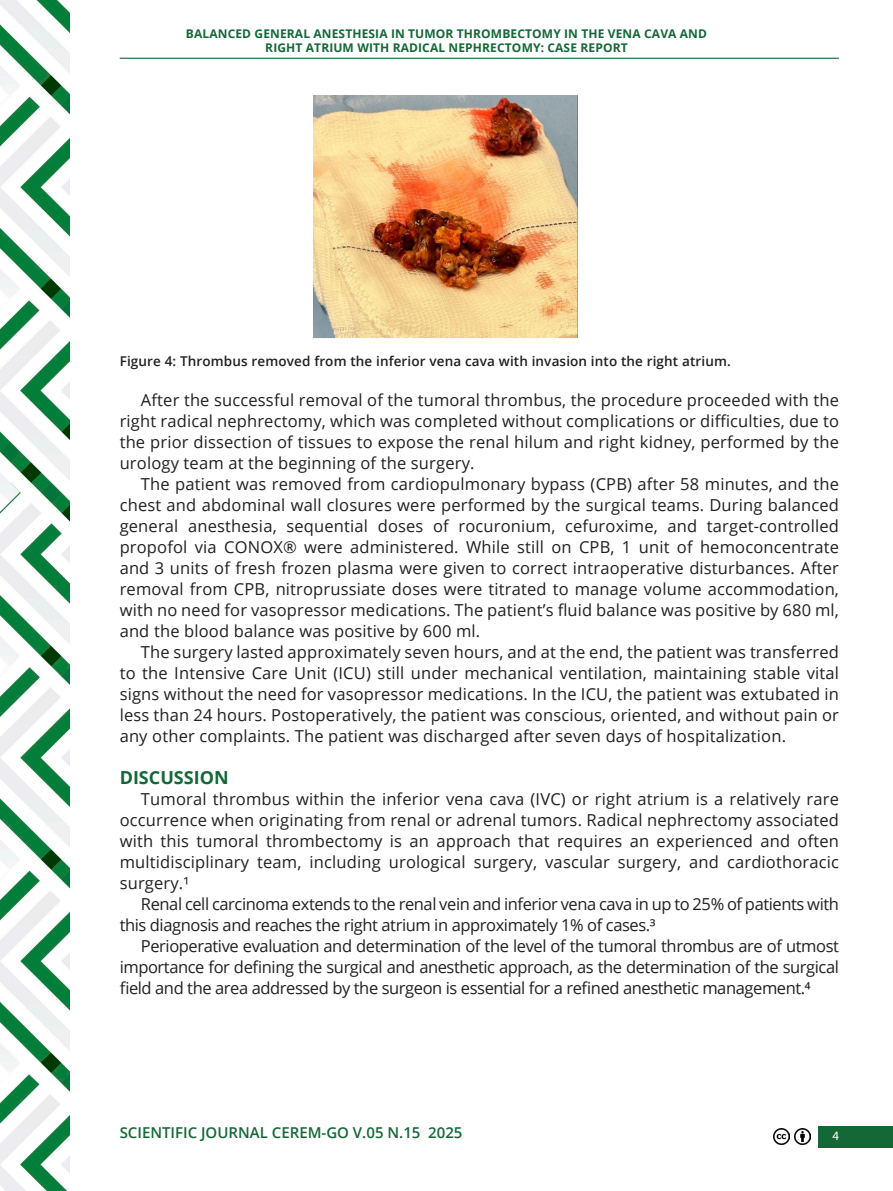
<style>
.page{position:relative;width:893px;height:1191px;background:#fff}
.page>*{position:absolute;margin:0;border:0;box-sizing:border-box;transform-origin:0 0}
.t1{font:700 18px "Open Sans";color:#146838}
.t2{font:18px "Myriad Arabic";color:#fff}
.t3{font:16.5px/21px "Open Sans";letter-spacing:.01em;color:#231f20;text-align:justify}
.t4{font:16.5px/21px "Open Sans";letter-spacing:-.025em;color:#231f20}
.t5{font:600 15px "Open Sans";color:#146838}
.t6{font:600 13.5px "Open Sans";letter-spacing:.01em;color:#231f20}
.t7{font:700 12px "Open Sans";letter-spacing:.01em;color:#146836}
</style>
<div class="page">
<div style="left:818px;top:1126px;width:75px;height:21px;background:#146836"></div>
<img style="left:0;top:0;width:69px;height:1191px">
<img style="left:773px;top:1128px;width:17px;height:16px">
<img style="left:794px;top:1128px;width:16px;height:16px">
<hr style="left:120px;top:58px;width:719px;height:1px;background:#146836">
<img style="left:313px;top:96px;width:265px;height:243px">
<p class="t7" style="left:186px;top:25px;width:523px">BALANCED GENERAL ANESTHESIA IN TUMOR THROMBECTOMY IN THE VENA CAVA AND</p>
<p class="t7" style="left:265px;top:39px;width:364px">RIGHT ATRIUM WITH RADICAL NEPHRECTOMY: CASE REPORT</p>
<p class="t6" style="left:120px;top:351px;width:613px">Figure 4: Thrombus removed from the inferior vena cava with invasion into the right atrium.</p>
<p class="t3" style="left:120px;top:389px;width:721px;text-indent:21px">After the successful removal of the tumoral thrombus, the procedure proceeded with the right radical nephrectomy, which was completed without complications or difficulties, due to the prior dissection of tissues to expose the renal hilum and right kidney, performed by the urology team at the beginning of the surgery.</p>
<p class="t3" style="left:120px;top:473px;width:721px;text-indent:21px">The patient was removed from cardiopulmonary bypass (CPB) after 58 minutes, and the chest and abdominal wall closures were performed by the surgical teams. During balanced general anesthesia, sequential doses of rocuronium, cefuroxime, and target-controlled propofol via CONOX® were administered. While still on CPB, 1 unit of hemoconcentrate and 3 units of fresh frozen plasma were given to correct intraoperative disturbances. After removal from CPB, nitroprussiate doses were titrated to manage volume accommodation, with no need for vasopressor medications. The patient’s fluid balance was positive by 680 ml, and the blood balance was positive by 600 ml.</p>
<p class="t3" style="left:120px;top:641px;width:721px;text-indent:21px">The surgery lasted approximately seven hours, and at the end, the patient was transferred to the Intensive Care Unit (ICU) still under mechanical ventilation, maintaining stable vital signs without the need for vasopressor medications. In the ICU, the patient was extubated in less than 24 hours. Postoperatively, the patient was conscious, oriented, and without pain or any other complaints. The patient was discharged after seven days of hospitalization.</p>
<p class="t1" style="left:120px;top:765px;width:111px">DISCUSSION</p>
<p class="t3" style="left:120px;top:788px;width:721px;text-indent:21px">Tumoral thrombus within the inferior vena cava (IVC) or right atrium is a relatively rare occurrence when originating from renal or adrenal tumors. Radical nephrectomy associated with this tumoral thrombectomy is an approach that requires an experienced and often multidisciplinary team, including urological surgery, vascular surgery, and cardiothoracic surgery.¹</p>
<p class="t4" style="left:120px;top:893px;width:721px;text-indent:21px">Renal cell carcinoma extends to the renal vein and inferior vena cava in up to 25% of patients with this diagnosis and reaches the right atrium in approximately 1% of cases.³</p>
<p class="t3" style="left:120px;top:935px;width:721px;text-indent:21px">Perioperative evaluation and determination of the level of the tumoral thrombus are of utmost importance for defining the surgical and anesthetic approach, as the determination of the surgical field and the area addressed by the surgeon is essential for a refined anesthetic management.⁴</p>
<p class="t5" style="left:120px;top:1122px;width:344px">SCIENTIFIC JOURNAL CEREM-GO V.05 N.15 2025</p>
<p class="t2" style="left:832px;top:1123px;width:8px">4</p>
</div>
